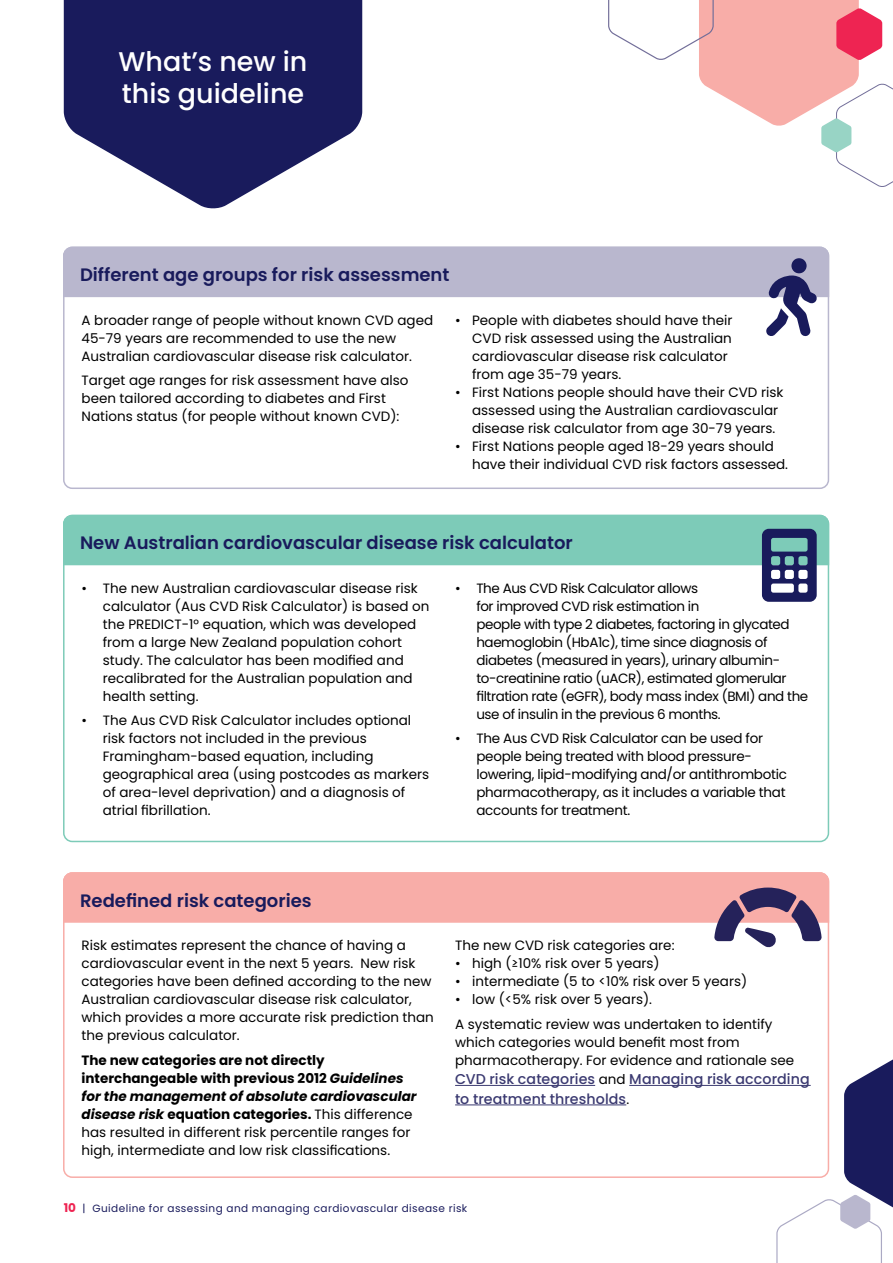
<style>
.page{position:relative;width:893px;height:1263px;background:#fff}
.page>*{position:absolute;margin:0;border:0;box-sizing:border-box;transform-origin:0 0}
.t1{font:500 27px/32.4px "Poppins";color:#fff}
.t2{font:600 18px "Poppins";color:#191b5c}
.t3{font:500 14.25px/19.5px "Poppins";letter-spacing:.005em;color:#3b3a71}
.t4{font:13.5px/18px "Poppins";color:#000}
.t5{font:13.5px/18px "Poppins";letter-spacing:-.03em;color:#000}
.t6{font:13.5px/18px "Poppins";letter-spacing:-.02em;color:#000}
.t7{font:10.5px "Poppins";letter-spacing:.04em;color:#191b5c}
.s1{font-weight:700}
.s2{font-weight:700;font-style:italic}
.s3{font-weight:400;font-size:13.5px;color:#000}
.s4{font-weight:700;font-size:12px;color:#ee2452}
</style>
<div class="page">
<svg style="left:64px;top:0;width:298px;height:209px;fill:#191b5c"></svg>
<svg style="left:63px;top:514px;width:767px;height:88px"></svg>
<svg style="left:63px;top:246px;width:767px;height:91px"></svg>
<hr style="left:455px;top:1085px;width:140px;height:1px;background:#3b3a71">
<hr style="left:629px;top:1085px;width:182px;height:1px;background:#3b3a71">
<hr style="left:455px;top:1104px;width:171px;height:1px;background:#3b3a71">
<svg style="left:608px;top:0;width:285px;height:187px"></svg>
<svg style="left:776px;top:1043px;width:117px;height:220px"></svg>
<svg style="left:63px;top:872px;width:767px;height:75px"></svg>
<h1 class="t1" style="left:119px;top:45px;width:190px">What’s new in this guideline</h1>
<h2 class="t2" style="left:80px;top:265px;width:371px">Different age groups for risk assessment</h2>
<p class="t4" style="left:82px;top:311px;width:353px">A broader range of people without known CVD aged<br>45-79 years are recommended to use the new<br>Australian cardiovascular disease risk calculator.</p>
<p class="t4" style="left:82px;top:372px;width:328px">Target age ranges for risk assessment have also been tailored according to diabetes and First<br>Nations status (for people without known CVD):</p>
<p class="t4" style="left:472px;top:311px;width:262px;text-indent:-17px">• People with diabetes should have their CVD risk assessed using the Australian cardiovascular disease risk calculator from age 35-79 years.</p>
<p class="t4" style="left:472px;top:383px;width:313px;text-indent:-17px">• First Nations people should have their CVD risk assessed using the Australian cardiovascular disease risk calculator from age 30-79 years.</p>
<p class="t4" style="left:472px;top:437px;width:317px;text-indent:-17px">• First Nations people aged 18-29 years should have their individual CVD risk factors assessed.</p>
<h2 class="t2" style="left:80px;top:533px;width:494px">New Australian cardiovascular disease risk calculator</h2>
<p class="t4" style="left:103px;top:579px;width:328px;text-indent:-21px">• The new Australian cardiovascular disease risk calculator (Aus CVD Risk Calculator) is based on the PREDICT-1° equation, which was developed from a large New Zealand population cohort study. The calculator has been modified and recalibrated for the Australian population and health setting.</p>
<p class="t4" style="left:103px;top:712px;width:328px;text-indent:-21px">• The Aus CVD Risk Calculator includes optional risk factors not included in the previous Framingham-based equation, including geographical area (using postcodes as markers of area-level deprivation) and a diagnosis of atrial fibrillation.</p>
<p class="t5" style="left:476px;top:579px;width:333px;text-indent:-21px">• The Aus CVD Risk Calculator allows<br>for improved CVD risk estimation in<br>people with type 2 diabetes, factoring in glycated haemoglobin (HbA1c), time since diagnosis of diabetes (measured in years), urinary albumin&shy;to-creatinine ratio (uACR), estimated glomerular filtration rate (eGFR), body mass index (BMI) and the use of insulin in the previous 6 months.</p>
<p class="t6" style="left:476px;top:730px;width:312px;text-indent:-21px">• The Aus CVD Risk Calculator can be used for people being treated with blood pressure&shy;lowering, lipid-modifying and/or antithrombotic pharmacotherapy, as it includes a variable that accounts for treatment.</p>
<h2 class="t2" style="left:80px;top:890px;width:233px">Redefined risk categories</h2>
<p class="t4" style="left:82px;top:937px;width:354px">Risk estimates represent the chance of having a cardiovascular event in the next 5 years. New risk categories have been defined according to the new Australian cardiovascular disease risk calculator, which provides a more accurate risk prediction than the previous calculator.</p>
<p class="t4" style="left:82px;top:1051px;width:337px"><span class="s1">The new categories are not directly interchangeable with previous 2012</span> <span class="s2">Guidelines for the management of absolute cardiovascular disease risk</span> <span class="s1">equation categories.</span> This difference has resulted in different risk percentile ranges for high, intermediate and low risk classifications.</p>
<p class="t4" style="left:455px;top:937px;width:221px">The new CVD risk categories are:</p>
<p class="t4" style="left:455px;top:955px;width:206px">• high (≥10% risk over 5 years)</p>
<p class="t4" style="left:455px;top:973px;width:294px">• intermediate (5 to &lt;10% risk over 5 years)</p>
<p class="t4" style="left:455px;top:987px;width:319px;line-height:24.5px">• low (&lt;5% risk over 5 years).<br>A systematic review was undertaken to identify</p>
<p class="t4" style="left:455px;top:1033px;width:341px">which categories would benefit most from pharmacotherapy. For evidence and rationale see</p>
<p class="t3" style="left:455px;top:1070px;width:356px">CVD risk categories <span class="s3">and</span> Managing risk according to treatment thresholds<span class="s3">.</span></p>
<p class="t7" style="left:64px;top:1202px;width:405px"><span class="s4">10</span> | Guideline for assessing and managing cardiovascular disease risk</p>
</div>
